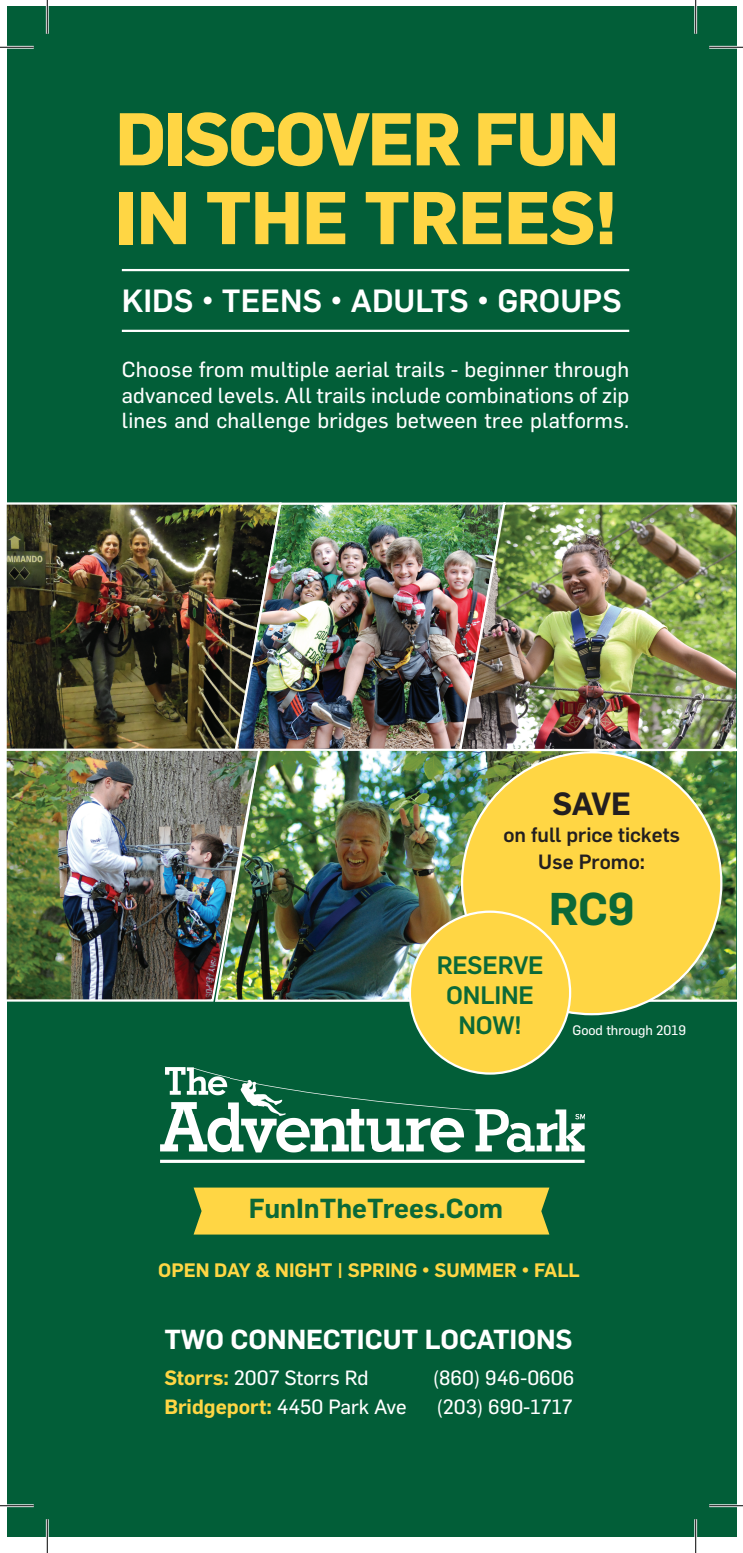
<style>
.page{position:relative;width:743px;height:1553px;background:#fff}
.page>*{position:absolute;margin:0;border:0;box-sizing:border-box;transform-origin:0 0}
.t1{font:700 73.12px/78.8px "Flama";letter-spacing:-.03em;color:#ffd644}
.t2{font:600 45px "Flama";color:#0b6938}
.t3{font:500 31.5px "Flama";color:#fff}
.t4{font:600 31.5px "Flama";color:#231f20}
.t5{font:600 27px "Flama";color:#fff}
.t6{font:600 27px "Flama";color:#0b6938}
.t7{font:500 24.75px/29.7px "Flama";letter-spacing:-.01em;color:#0b6938;text-align:center}
.t8{font:21.38px/25.7px "Flama Basic";letter-spacing:.01em;color:#fff;text-align:justify}
.t9{font:20.25px "Flama Basic";color:#fff}
.t10{font:500 20.25px/27px "Flama";color:#231f20;text-align:center}
.t11{font:600 20.25px "Flama";color:#ffd644}
.t12{font:600 19.12px "Flama";color:#ffd644}
.t13{font:13.5px "Flama Basic";color:#fff}
.s1{font-family:"Flama";font-weight:600;color:#ffd644}
.s2{font-family:"Flama Basic";font-weight:400;color:#fff}
</style>
<div class="page">
<div style="left:7px;top:7px;width:729px;height:1530px;background:#025e38"></div>
<img style="left:7px;top:502px;width:226px;height:245px">
<img style="left:233px;top:502px;width:224px;height:245px">
<img style="left:262px;top:747px;width:474px;height:256px">
<hr style="left:122px;top:269px;width:507px;height:2px;background:#fff">
<hr style="left:122px;top:330px;width:507px;height:2px;background:#fff">
<img style="left:7px;top:747px;width:255px;height:255px">
<img style="left:457px;top:502px;width:279px;height:250px">
<img style="left:160px;top:1067px;width:425px;height:95px">
<div style="left:193px;top:1187px;width:356px;height:47px;background:#ffd644"></div>
<div style="left:462px;top:752px;width:259px;height:262px;background:#ffd644;border-radius:50%"></div>
<div style="left:410px;top:911px;width:160px;height:162px;background:#ffd644;border-radius:50%"></div>
<hr style="left:0;top:46px;width:34px;height:3px;background:#fff">
<hr style="left:709px;top:46px;width:33px;height:3px;background:#fff">
<hr style="left:0;top:1504px;width:34px;height:3px;background:#fff">
<hr style="left:709px;top:1504px;width:33px;height:3px;background:#fff">
<hr style="left:46px;top:0;width:3px;height:34px;background:#fff">
<hr style="left:46px;top:1519px;width:3px;height:33px;background:#fff">
<hr style="left:694px;top:0;width:3px;height:34px;background:#fff">
<hr style="left:694px;top:1519px;width:3px;height:33px;background:#fff">
<hr style="left:0;top:47px;width:34px;height:1px;background:#000">
<hr style="left:709px;top:47px;width:33px;height:1px;background:#000">
<hr style="left:0;top:1505px;width:34px;height:1px;background:#000">
<hr style="left:709px;top:1505px;width:33px;height:1px;background:#000">
<hr style="left:47px;top:0;width:1px;height:34px;background:#000">
<hr style="left:47px;top:1519px;width:1px;height:33px;background:#000">
<hr style="left:695px;top:0;width:1px;height:34px;background:#000">
<hr style="left:695px;top:1519px;width:1px;height:33px;background:#000">
<h1 class="t1" style="left:115px;top:95px;width:505px">DISCOVER FUN<br>IN THE TREES!</h1>
<h3 class="t3" style="left:122px;top:278px;width:501px">KIDS • TEENS • ADULTS • GROUPS</h3>
<p class="t8" style="left:122px;top:355px;width:509px">Choose from multiple aerial trails - beginner through advanced levels. All trails include combinations of zip lines and challenge bridges between tree platforms.</p>
<h3 class="t4" style="left:552px;top:781px;width:80px">SAVE</h3>
<p class="t10" style="left:503px;top:820px;width:178px">on full price tickets<br>Use Promo:</p>
<h2 class="t2" style="left:549px;top:877px;width:87px">RC9</h2>
<p class="t7" style="left:436px;top:948px;width:108px">RESERVE<br>ONLINE<br>NOW!</p>
<p class="t13" style="left:572px;top:1020px;width:115px">Good through 2019</p>
<p class="t6" style="left:249px;top:1189px;width:256px">FunInTheTrees.Com</p>
<p class="t12" style="left:158px;top:1256px;width:423px">OPEN DAY &amp; NIGHT | SPRING • SUMMER • FALL</p>
<p class="t5" style="left:164px;top:1319px;width:409px">TWO CONNECTICUT LOCATIONS</p>
<p class="t9" style="left:164px;top:1363px;width:206px"><span class="s1">Storrs:</span> 2007 Storrs Rd</p>
<p class="t9" style="left:433px;top:1363px;width:143px">(860) 946-0606</p>
<p class="t11" style="left:164px;top:1391px;width:244px">Bridgeport: <span class="s2">4450 Park Ave</span></p>
<p class="t9" style="left:436px;top:1392px;width:138px">(203) 690-1717</p>
</div>
